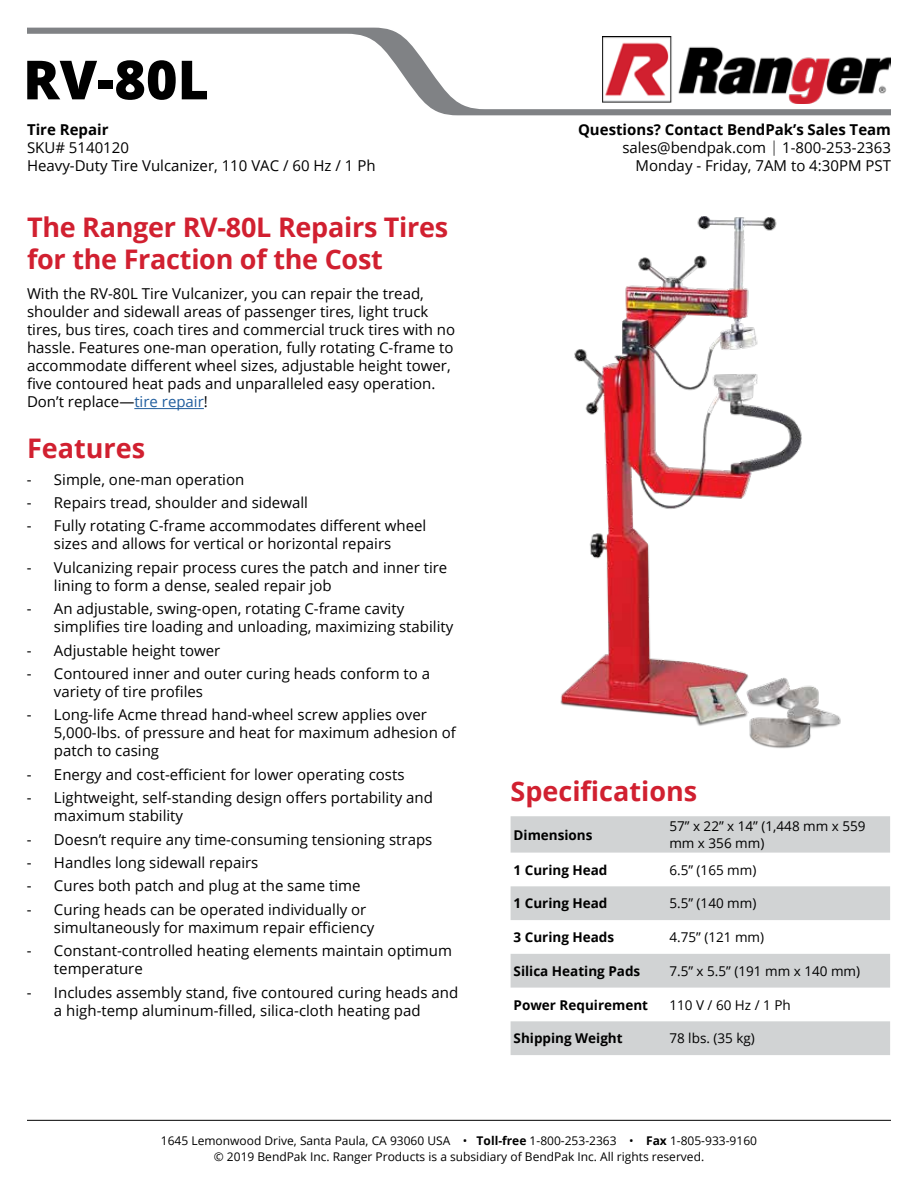
<style>
.page{position:relative;width:918px;height:1188px;background:#fff}
.page>*{position:absolute;margin:0;border:0;box-sizing:border-box;transform-origin:0 0}
.t1{font:800 54px "Open Sans";color:#000}
.t2{font:700 27px/32.4px "Open Sans";letter-spacing:-.01em;color:#d12030}
.t3{font:15px/18px "Open Sans";color:#000}
.t4{font:700 15px "Open Sans";color:#000}
.t5{font:13.5px/16.2px "Open Sans";color:#000}
.t6{font:700 13.5px "Open Sans";color:#000}
.t7{font:12px/15.6px "Open Sans";color:#000;text-align:center}
.s1{color:#215e9e}
.s2{font-weight:700}
.s3{font-weight:300}
</style>
<div class="page">
<svg style="left:511px;top:816px;width:379px;height:239px;fill:#d1d3d4"></svg>
<img style="left:560px;top:216px;width:281px;height:533px">
<svg style="left:27px;top:27px;width:864px;height:89px"></svg>
<hr style="left:134px;top:408px;width:70px;height:1px;background:#215e9e">
<img style="left:603px;top:37px;width:288px;height:67px">
<hr style="left:27px;top:1120px;width:864px;height:1px;background:#000">
<h1 class="t1" style="left:23px;top:39px;width:187px">RV-80L</h1>
<p class="t4" style="left:27px;top:119px;width:83px">Tire Repair</p>
<p class="t3" style="left:27px;top:139px;width:350px">SKU# 5140120<br>Heavy-Duty Tire Vulcanizer, 110 VAC / 60 Hz / 1 Ph</p>
<h2 class="t2" style="left:27px;top:210px;width:423px">The Ranger RV-80L Repairs Tires for the Fraction of the Cost</h2>
<p class="t3" style="left:27px;top:285px;width:430px">With the RV-80L Tire Vulcanizer, you can repair the tread, shoulder and sidewall areas of passenger tires, light truck tires, bus tires, coach tires and commercial truck tires with no hassle. Features one-man operation, fully rotating C-frame to accommodate different wheel sizes, adjustable height tower, five contoured heat pads and unparalleled easy operation.<br>Don’t replace—<span class="s1">tire repair</span>!</p>
<h2 class="t2" style="left:27px;top:431px;width:120px">Features</h2>
<p class="t3" style="left:27px;top:470px;width:219px">- Simple, one-man operation</p>
<p class="t3" style="left:27px;top:493px;width:282px">- Repairs tread, shoulder and sidewall</p>
<p class="t3" style="left:27px;top:517px;width:401px;text-align:center">- Fully rotating C-frame accommodates different wheel sizes and allows for vertical or horizontal repairs</p>
<p class="t3" style="left:54px;top:558px;width:395px;text-indent:-27px">- Vulcanizing repair process cures the patch and inner tire lining to form a dense, sealed repair job</p>
<p class="t3" style="left:54px;top:599px;width:401px;text-indent:-27px">- An adjustable, swing-open, rotating C-frame cavity simplifies tire loading and unloading, maximizing stability</p>
<p class="t3" style="left:27px;top:641px;width:195px">- Adjustable height tower</p>
<p class="t3" style="left:54px;top:664px;width:378px;text-indent:-27px">- Contoured inner and outer curing heads conform to a variety of tire profiles</p>
<p class="t3" style="left:54px;top:706px;width:403px;text-indent:-27px">- Long-life Acme thread hand-wheel screw applies over<br>5,000-lbs. of pressure and heat for maximum adhesion of patch to casing</p>
<p class="t3" style="left:27px;top:765px;width:379px">- Energy and cost-efficient for lower operating costs</p>
<p class="t3" style="left:54px;top:788px;width:380px;text-indent:-27px">- Lightweight, self-standing design offers portability and maximum stability</p>
<p class="t3" style="left:27px;top:830px;width:407px">- Doesn’t require any time-consuming tensioning straps</p>
<p class="t3" style="left:27px;top:853px;width:233px">- Handles long sidewall repairs</p>
<p class="t3" style="left:27px;top:877px;width:335px">- Cures both patch and plug at the same time</p>
<p class="t3" style="left:54px;top:900px;width:322px;text-indent:-27px">- Curing heads can be operated individually or simultaneously for maximum repair efficiency</p>
<p class="t3" style="left:54px;top:941px;width:400px;text-indent:-27px">- Constant-controlled heating elements maintain optimum temperature</p>
<p class="t3" style="left:54px;top:983px;width:406px;text-indent:-27px">- Includes assembly stand, five contoured curing heads and a high-temp aluminum-filled, silica-cloth heating pad</p>
<p class="t3" style="left:578px;top:121px;width:315px;text-align:right"><span class="s2">Questions? Contact BendPak’s Sales Team </span>sales@bendpak.com <span class="s3">|</span> 1-800-253-2363<br>Monday - Friday, 7AM to 4:30PM PST</p>
<h2 class="t2" style="left:511px;top:775px;width:188px">Specifications</h2>
<p class="t6" style="left:514px;top:825px;width:80px">Dimensions</p>
<p class="t5" style="left:669px;top:818px;width:198px">57” x 22” x 14” (1,448 mm x 559 mm x 356 mm)</p>
<p class="t6" style="left:514px;top:860px;width:95px">1 Curing Head</p>
<p class="t5" style="left:669px;top:861px;width:89px">6.5” (165 mm)</p>
<p class="t6" style="left:514px;top:894px;width:95px">1 Curing Head</p>
<p class="t5" style="left:669px;top:895px;width:89px">5.5” (140 mm)</p>
<p class="t6" style="left:514px;top:928px;width:102px">3 Curing Heads</p>
<p class="t5" style="left:669px;top:929px;width:96px">4.75” (121 mm)</p>
<p class="t6" style="left:514px;top:961px;width:128px">Silica Heating Pads</p>
<p class="t5" style="left:669px;top:963px;width:192px">7.5” x 5.5” (191 mm x 140 mm)</p>
<p class="t6" style="left:514px;top:995px;width:136px">Power Requirement</p>
<p class="t5" style="left:669px;top:996px;width:123px">110 V / 60 Hz / 1 Ph</p>
<p class="t6" style="left:514px;top:1029px;width:111px">Shipping Weight</p>
<p class="t5" style="left:669px;top:1030px;width:87px">78 lbs. (35 kg)</p>
<p class="t7" style="left:161px;top:1133px;width:598px">1645 Lemonwood Drive, Santa Paula, CA 93060 USA • <span class="s2">Toll-free</span> 1-800-253-2363 • <span class="s2">Fax</span> 1-805-933-9160 © 2019 BendPak Inc. Ranger Products is a subsidiary of BendPak Inc. All rights reserved.</p>
</div>
